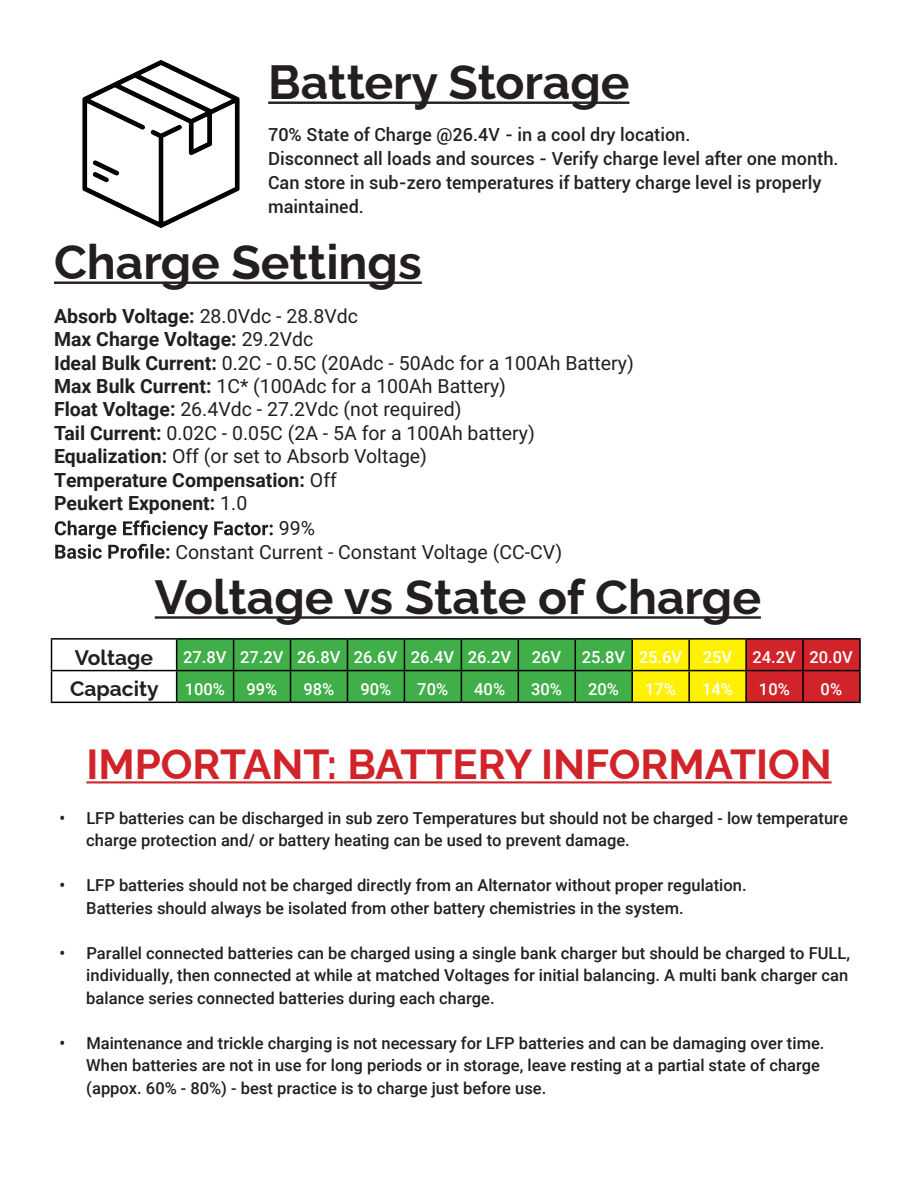
<style>
.page{position:relative;width:918px;height:1188px;background:#fff}
.page>*{position:absolute;margin:0;border:0;box-sizing:border-box;transform-origin:0 0}
.t1{font:700 48px "Raleway";color:#231f20}
.t2{font:700 42px "Raleway";color:#d1232a}
.t3{font:700 21px "Raleway";color:#231f20}
.t4{font:19.5px/23.4px "Roboto";color:#231f20}
.t5{font:700 19.5px/23.4px "Roboto Draft";color:#231f20}
.t6{font:500 18px/24px "Roboto";color:#231f20}
.t7{font:500 16.5px/22.5px "Roboto";color:#231f20}
.t8{font:500 16.5px "Roboto Draft";color:#fff}
.s1{font-family:"Roboto Draft";font-weight:700}
.s2{font-family:"Roboto";font-weight:400}
.s3{font-family:"Roboto Draft";font-weight:500;font-size:16.5px;color:#fff}
</style>
<div class="page">
<hr style="left:268px;top:102px;width:361px;height:2px;background:#231f20">
<img style="left:82px;top:60px;width:158px;height:168px">
<hr style="left:54px;top:282px;width:368px;height:2px;background:#231f20">
<svg style="left:55px;top:520px;width:218px;height:39px"></svg>
<svg style="left:177px;top:640px;width:682px;height:62px;background:#759e36"></svg>
<hr style="left:51px;top:638px;width:126px;height:2px;background:#000">
<hr style="left:51px;top:640px;width:1px;height:30px;background:#000">
<hr style="left:177px;top:638px;width:57px;height:2px;background:#000">
<hr style="left:176px;top:640px;width:1px;height:30px;background:#000">
<hr style="left:234px;top:638px;width:57px;height:2px;background:#000">
<hr style="left:233px;top:640px;width:1px;height:30px;background:#000">
<hr style="left:291px;top:638px;width:56px;height:2px;background:#000">
<hr style="left:290px;top:640px;width:1px;height:30px;background:#000">
<hr style="left:347px;top:638px;width:57px;height:2px;background:#000">
<hr style="left:347px;top:640px;width:1px;height:30px;background:#000">
<hr style="left:404px;top:638px;width:57px;height:2px;background:#000">
<hr style="left:404px;top:640px;width:1px;height:30px;background:#000">
<hr style="left:461px;top:638px;width:57px;height:2px;background:#000">
<hr style="left:461px;top:640px;width:1px;height:30px;background:#000">
<hr style="left:518px;top:638px;width:57px;height:2px;background:#000">
<hr style="left:518px;top:640px;width:1px;height:30px;background:#000">
<hr style="left:575px;top:638px;width:57px;height:2px;background:#000">
<hr style="left:575px;top:640px;width:1px;height:30px;background:#000">
<hr style="left:632px;top:638px;width:57px;height:2px;background:#000">
<hr style="left:631px;top:640px;width:2px;height:30px;background:#000">
<hr style="left:689px;top:638px;width:57px;height:2px;background:#000">
<hr style="left:688px;top:640px;width:2px;height:30px;background:#000">
<hr style="left:746px;top:638px;width:57px;height:2px;background:#000">
<hr style="left:745px;top:640px;width:2px;height:30px;background:#000">
<hr style="left:803px;top:638px;width:58px;height:2px;background:#000">
<hr style="left:802px;top:640px;width:2px;height:30px;background:#000">
<hr style="left:859px;top:640px;width:2px;height:30px;background:#000">
<hr style="left:51px;top:670px;width:126px;height:1px;background:#000">
<hr style="left:51px;top:671px;width:1px;height:31px;background:#000">
<hr style="left:177px;top:670px;width:57px;height:1px;background:#000">
<hr style="left:176px;top:671px;width:1px;height:31px;background:#000">
<hr style="left:234px;top:670px;width:57px;height:1px;background:#000">
<hr style="left:233px;top:671px;width:1px;height:31px;background:#000">
<hr style="left:291px;top:670px;width:56px;height:1px;background:#000">
<hr style="left:290px;top:671px;width:1px;height:31px;background:#000">
<hr style="left:347px;top:670px;width:57px;height:1px;background:#000">
<hr style="left:347px;top:671px;width:1px;height:31px;background:#000">
<hr style="left:404px;top:670px;width:57px;height:1px;background:#000">
<hr style="left:404px;top:671px;width:1px;height:31px;background:#000">
<hr style="left:461px;top:670px;width:57px;height:1px;background:#000">
<hr style="left:461px;top:671px;width:1px;height:31px;background:#000">
<hr style="left:518px;top:670px;width:57px;height:1px;background:#000">
<hr style="left:518px;top:671px;width:1px;height:31px;background:#000">
<hr style="left:575px;top:670px;width:57px;height:1px;background:#000">
<hr style="left:575px;top:671px;width:1px;height:31px;background:#000">
<hr style="left:632px;top:670px;width:57px;height:1px;background:#000">
<hr style="left:631px;top:671px;width:2px;height:31px;background:#000">
<hr style="left:689px;top:670px;width:57px;height:1px;background:#000">
<hr style="left:688px;top:671px;width:2px;height:31px;background:#000">
<hr style="left:746px;top:670px;width:57px;height:1px;background:#000">
<hr style="left:745px;top:671px;width:2px;height:31px;background:#000">
<hr style="left:803px;top:670px;width:58px;height:1px;background:#000">
<hr style="left:802px;top:671px;width:2px;height:31px;background:#000">
<hr style="left:859px;top:671px;width:2px;height:31px;background:#000">
<hr style="left:51px;top:702px;width:126px;height:1px;background:#000">
<hr style="left:177px;top:702px;width:57px;height:1px;background:#000">
<hr style="left:234px;top:702px;width:57px;height:1px;background:#000">
<hr style="left:291px;top:702px;width:56px;height:1px;background:#000">
<hr style="left:347px;top:702px;width:57px;height:1px;background:#000">
<hr style="left:404px;top:702px;width:57px;height:1px;background:#000">
<hr style="left:461px;top:702px;width:57px;height:1px;background:#000">
<hr style="left:518px;top:702px;width:57px;height:1px;background:#000">
<hr style="left:575px;top:702px;width:57px;height:1px;background:#000">
<hr style="left:632px;top:702px;width:57px;height:1px;background:#000">
<hr style="left:689px;top:702px;width:57px;height:1px;background:#000">
<hr style="left:746px;top:702px;width:57px;height:1px;background:#000">
<hr style="left:803px;top:702px;width:58px;height:1px;background:#000">
<hr style="left:155px;top:616px;width:606px;height:3px;background:#231f20">
<hr style="left:86px;top:781px;width:746px;height:2px;background:#d1232a">
<h1 class="t1" style="left:268px;top:45px;width:363px">Battery Storage</h1>
<p class="t6" style="left:268px;top:122px;width:572px">70% State of Charge @26.4V - in a cool dry location.<br>Disconnect all loads and sources - Verify charge level after one month.<br>Can store in sub-zero temperatures if battery charge level is properly maintained.</p>
<h1 class="t1" style="left:54px;top:225px;width:369px">Charge Settings</h1>
<p class="t4" style="left:54px;top:303px;width:306px"><span class="s1">Absorb Voltage:</span> 28.0Vdc - 28.8Vdc</p>
<p class="t5" style="left:54px;top:328px;width:261px">Max Charge Voltage: <span class="s2">29.2Vdc</span></p>
<p class="t4" style="left:54px;top:350px;width:581px"><span class="s1">Ideal Bulk Current:</span> 0.2C - 0.5C (20Adc - 50Adc for a 100Ah Battery)<br><span class="s1">Max Bulk Current:</span> 1C* (100Adc for a 100Ah Battery)<br><span class="s1">Float Voltage:</span> 26.4Vdc - 27.2Vdc (not required)<br><span class="s1">Tail Current:</span> 0.02C - 0.05C (2A - 5A for a 100Ah battery)<br><span class="s1">Equalization:</span> Off (or set to Absorb Voltage)</p>
<p class="t5" style="left:54px;top:468px;width:284px">Temperature Compensation: <span class="s2">Off<br></span>Peukert Exponent: <span class="s2">1.0</span></p>
<p class="t4" style="left:175px;top:516px;width:388px;text-indent:103px">99%<br>Constant Current - Constant Voltage (CC-CV)</p>
<h1 class="t1" style="left:155px;top:560px;width:608px">Voltage vs State of Charge</h1>
<p class="t3" style="left:75px;top:641px;width:80px">Voltage</p>
<p class="t8" style="left:183px;top:646px;width:330px">27.8V 27.2V 26.8V 26.6V 26.4V 26.2V</p>
<p class="t8" style="left:532px;top:646px;width:152px">26V 25.8V 25.6V</p>
<p class="t8" style="left:703px;top:646px;width:152px">25V 24.2V 20.0V</p>
<p class="t3" style="left:70px;top:673px;width:157px">Capacity <span class="s3">100%</span></p>
<p class="t8" style="left:247px;top:678px;width:32px">99%</p>
<p class="t8" style="left:303px;top:678px;width:32px">98%</p>
<p class="t8" style="left:360px;top:678px;width:32px">90%</p>
<p class="t8" style="left:417px;top:678px;width:32px">70%</p>
<p class="t8" style="left:474px;top:678px;width:32px">40%</p>
<p class="t8" style="left:531px;top:678px;width:32px">30%</p>
<p class="t8" style="left:588px;top:678px;width:32px">20%</p>
<p class="t8" style="left:645px;top:678px;width:32px">17%</p>
<p class="t8" style="left:702px;top:678px;width:32px">14%</p>
<p class="t8" style="left:759px;top:678px;width:32px">10%</p>
<p class="t8" style="left:821px;top:678px;width:23px">0%</p>
<h2 class="t2" style="left:86px;top:732px;width:747px">IMPORTANT: BATTERY INFORMATION</h2>
<p class="t7" style="left:86px;top:806px;width:763px;text-indent:-27px">• LFP batteries can be discharged in sub zero Temperatures but should not be charged - low temperature charge protection and/ or battery heating can be used to prevent damage.</p>
<p class="t7" style="left:86px;top:873px;width:662px;text-indent:-27px">• LFP batteries should not be charged directly from an Alternator without proper regulation.<br>Batteries should always be isolated from other battery chemistries in the system.</p>
<p class="t7" style="left:86px;top:941px;width:765px;text-align:justify;text-indent:-27px">• Parallel connected batteries can be charged using a single bank charger but should be charged to FULL, individually, then connected at while at matched Voltages for initial balancing. A multi bank charger can balance series connected batteries during each charge.</p>
<p class="t7" style="left:86px;top:1031px;width:740px;text-indent:-27px">• Maintenance and trickle charging is not necessary for LFP batteries and can be damaging over time.<br>When batteries are not in use for long periods or in storage, leave resting at a partial state of charge (appox. 60% - 80%) - best practice is to charge just before use.</p>
</div>
